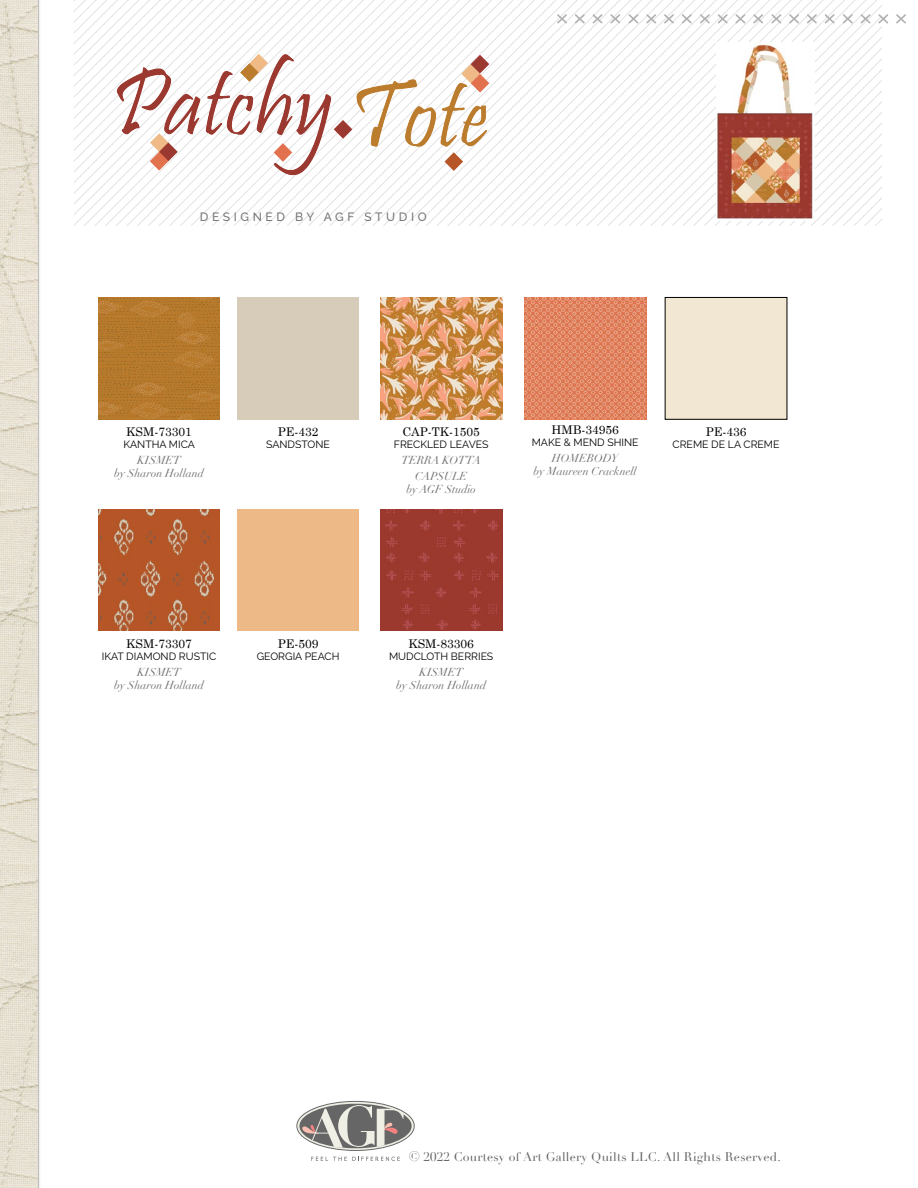
<style>
.page{position:relative;width:918px;height:1188px;background:#fff}
.page>*{position:absolute;margin:0;border:0;box-sizing:border-box;transform-origin:0 0}
.t1{font:12.3px "Didot";letter-spacing:.02em;color:#636466}
.t2{font:12px "Century Schoolbook";color:#000}
.t3{font:500 12px "Raleway";letter-spacing:.3em;color:#747575}
.t4{font:italic 11.25px/12.8px "Didot";color:#6d6e71;text-align:center}
.t5{font:10.5px "Raleway";color:#000}
.s1{font-size:13.5px}
</style>
<div class="page">
<img style="left:0;top:0;width:40px;height:1188px">
<svg style="left:74px;top:0;width:832px;height:226px"></svg>
<img style="left:98px;top:298px;width:122px;height:121px">
<img style="left:380px;top:298px;width:122px;height:121px">
<img style="left:524px;top:298px;width:122px;height:121px">
<svg style="left:311px;top:1157px;width:89px;height:4px"></svg>
<svg style="left:296px;top:1101px;width:119px;height:50px"></svg>
<img style="left:98px;top:509px;width:122px;height:122px">
<img style="left:380px;top:509px;width:122px;height:122px">
<img style="left:716px;top:43px;width:98px;height:177px">
<img style="left:102px;top:41px;width:407px;height:140px">
<p class="t3" style="left:200px;top:210px;width:228px">DESIGNED BY AGF STUDIO</p>
<p class="t2" style="left:126px;top:422px;width:67px">KSM-73301</p>
<p class="t5" style="left:123px;top:438px;width:73px">KANTHA MICA</p>
<p class="t4" style="left:114px;top:454px;width:91px">KISMET<br>by Sharon Holland</p>
<p class="t2" style="left:278px;top:422px;width:42px">PE-432</p>
<p class="t5" style="left:266px;top:438px;width:65px">SANDSTONE</p>
<p class="t2" style="left:403px;top:422px;width:79px">CAP-TK-1505</p>
<p class="t5" style="left:394px;top:438px;width:95px">FRECKLED LEAVES</p>
<p class="t4" style="left:401px;top:452px;width:81px;line-height:16.2px">TERRA KOTTA<br>CAPSULE</p>
<p class="t4" style="left:406px;top:483px;width:71px">by AGF Studio</p>
<p class="t2" style="left:551px;top:419px;width:69px">HMB-34956</p>
<p class="t5" style="left:532px;top:436px;width:108px">MAKE &amp; MEND SHINE</p>
<p class="t4" style="left:534px;top:452px;width:105px">HOMEBODY<br>by Maureen Cracknell</p>
<p class="t2" style="left:706px;top:422px;width:42px">PE-436</p>
<p class="t5" style="left:673px;top:438px;width:108px">CREM E DE LA CREM E</p>
<p class="t2" style="left:126px;top:633px;width:67px">KSM-73307</p>
<p class="t5" style="left:102px;top:650px;width:116px">IKAT DIAMOND RUSTIC</p>
<p class="t4" style="left:114px;top:666px;width:91px">KISMET<br>by Sharon Holland</p>
<p class="t2" style="left:278px;top:633px;width:42px">PE-509</p>
<p class="t5" style="left:257px;top:650px;width:84px">GEORGIA PEACH</p>
<p class="t2" style="left:408px;top:633px;width:67px">KSM-83306</p>
<p class="t5" style="left:389px;top:650px;width:104px">MUDCLOTH BERRIES</p>
<p class="t4" style="left:396px;top:666px;width:91px">KISMET<br>by Sharon Holland</p>
<p class="t1" style="left:409px;top:1150px;width:374px"><span class="s1">©</span> 2022 Courtesy of Art Gallery Quilts LLC. All Rights Reserved.</p>
</div>
